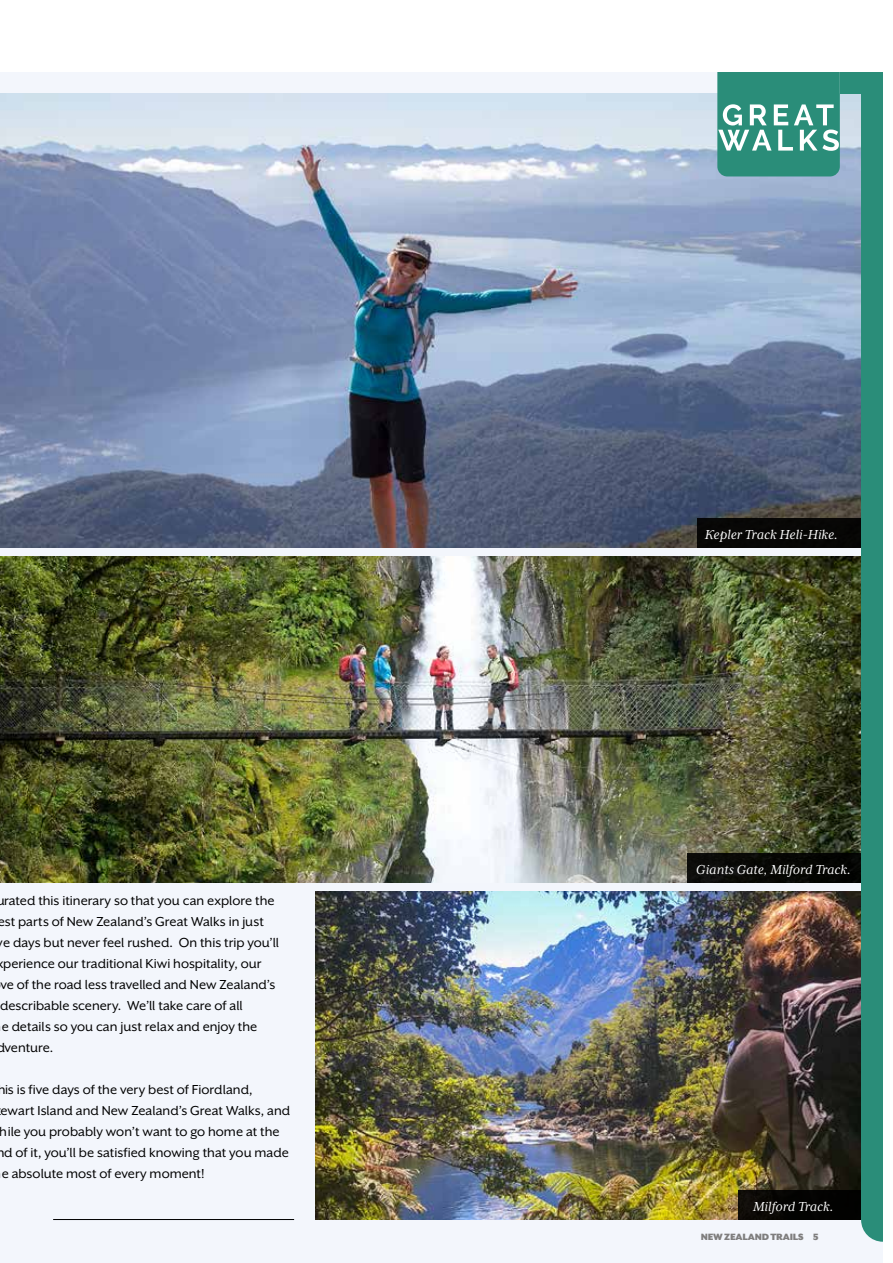
<style>
.page{position:relative;width:893px;height:1263px;background:#fff}
.page>*{position:absolute;margin:0;border:0;box-sizing:border-box;transform-origin:0 0}
.t1{font:15px "Mr Eaves XL San OT";color:#000}
.t2{font:italic 15px "Mrs Eaves XL Serif OT";letter-spacing:.005em;color:#fff}
.t3{font:900 10.5px "Mr Eaves XL San OT";letter-spacing:-.015em;color:#7f7e7e}
</style>
<div class="page">
<div style="left:0;top:72px;width:882px;height:1191px;background:#f3f6fc"></div>
<img style="left:0;top:556px;width:861px;height:327px">
<div style="left:687px;top:854px;width:174px;height:29px;background:#070805"></div>
<img style="left:0;top:94px;width:861px;height:454px">
<img style="left:315px;top:891px;width:546px;height:329px">
<div style="left:697px;top:519px;width:164px;height:29px;background:#070706"></div>
<div style="left:739px;top:1191px;width:122px;height:29px;background:#000"></div>
<hr style="left:53px;top:1219px;width:241px;height:1px;background:#000">
<div style="left:840px;top:72px;width:42px;height:22px;background:#2a8d79"></div>
<div style="left:861px;top:72px;width:21px;height:1147px;background:#2a8d79"></div>
<svg style="left:861px;top:1219px;width:21px;height:23px"></svg>
<svg style="left:717px;top:72px;width:123px;height:104px;background:#4b9e8d"></svg>
<p class="t1" style="left:-4px;top:893px;width:280px">urated this itinerary so that you can explore the</p>
<p class="t1" style="left:-2px;top:914px;width:268px">est parts of New Zealand’s Great Walks in just</p>
<p class="t1" style="left:3px;top:935px;width:277px">e days but never feel rushed. On this trip you’ll</p>
<p class="t1" style="left:3px;top:956px;width:260px">perience our traditional Kiwi hospitality, our</p>
<p class="t1" style="left:0;top:977px;width:276px">ve of the road less travelled and New Zealand’s</p>
<p class="t1" style="left:0;top:998px;width:244px">describable scenery. We’ll take care of all</p>
<p class="t1" style="left:2px;top:1019px;width:257px">e details so you can just relax and enjoy the</p>
<p class="t1" style="left:-4px;top:1040px;width:59px">dventure.</p>
<p class="t1" style="left:-3px;top:1082px;width:257px">his is five days of the very best of Fiordland,</p>
<p class="t1" style="left:1px;top:1103px;width:291px">ewart Island and New Zealand’s Great Walks, and</p>
<p class="t1" style="left:0;top:1124px;width:281px">hile you probably won’t want to go home at the</p>
<p class="t1" style="left:-4px;top:1145px;width:294px">nd of it, you’ll be satisfied knowing that you made</p>
<p class="t1" style="left:2px;top:1166px;width:204px">e absolute most of every moment!</p>
<p class="t2" style="left:705px;top:527px;width:135px">Kepler Track Heli-Hike.</p>
<p class="t2" style="left:696px;top:862px;width:156px">Giants Gate, Milford Track.</p>
<p class="t2" style="left:753px;top:1199px;width:82px">Milford Track.</p>
<p class="t3" style="left:701px;top:1231px;width:119px">NEW ZEALAND TRAILS 5</p>
</div>
